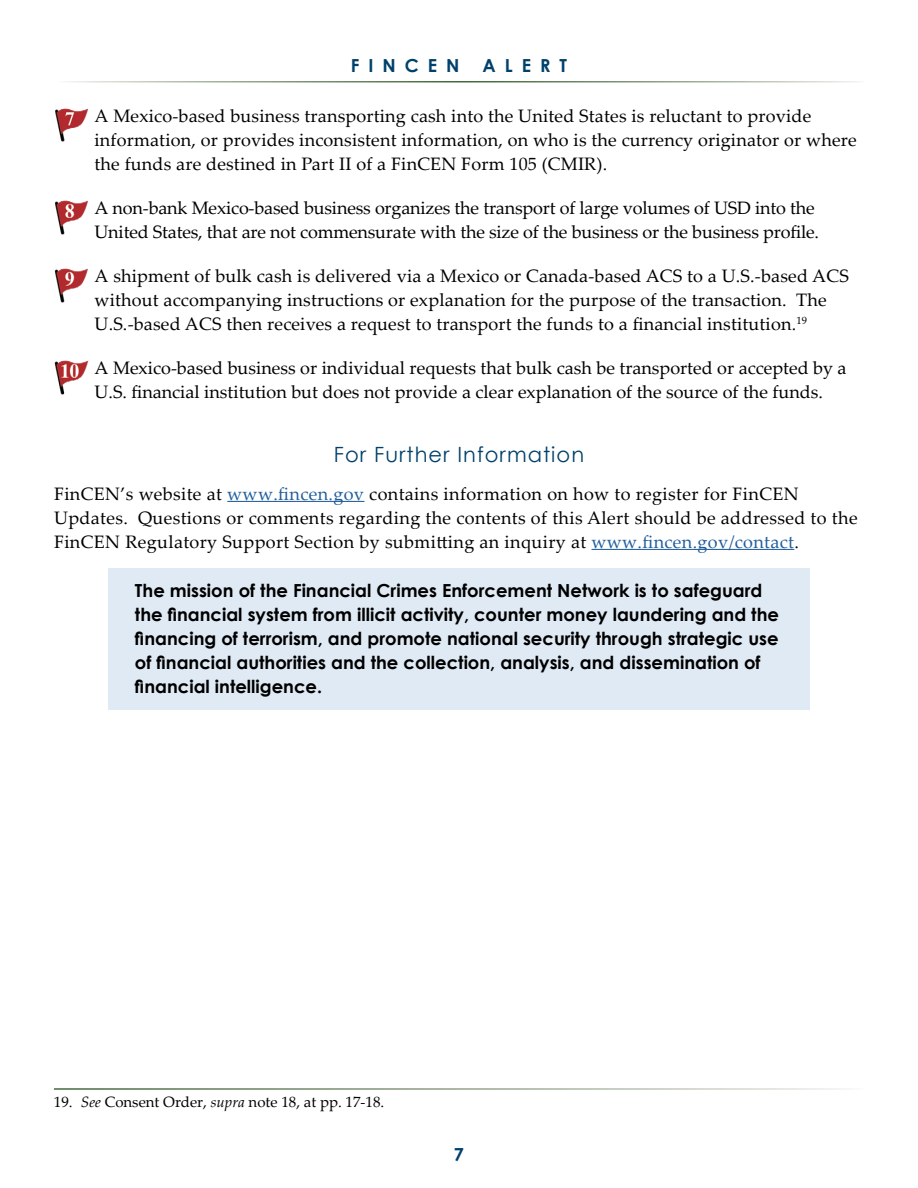
<style>
.page{position:relative;width:918px;height:1188px;background:#fff}
.page>*{position:absolute;margin:0;border:0;box-sizing:border-box;transform-origin:0 0}
.For_Further_Info_no_line{font:21px "Century Gothic";letter-spacing:.05em;color:#00416b}
.red_flag_blank{font:18px/24px "Palatino Linotype";letter-spacing:.01em;color:#000}
.Mission{font:700 18px/24px "Century Gothic";color:#000}
.Text{font:18px/24px "Palatino Linotype";letter-spacing:.02em;color:#000}
.red_flag_blank-2{font:18px/24px "Palatino Linotype";letter-spacing:-.01em;color:#000}
.t1{font:700 18px "Century Gothic";letter-spacing:.5em;color:#00416b}
.Footnote_-_Auto{font:15px "Palatino Linotype";color:#000}
.s1{color:#215e9e}
.s2{font-style:italic}
</style>
<div class="page">
<div style="left:108px;top:568px;width:702px;height:142px;background:#e0eaf4"></div>
<hr style="left:227px;top:501px;width:137px;height:1px;background:#215e9e">
<hr style="left:591px;top:549px;width:203px;height:1px;background:#215e9e">
<img style="left:55px;top:108px;width:33px;height:34px">
<img style="left:55px;top:200px;width:33px;height:34px">
<img style="left:54px;top:268px;width:34px;height:34px">
<img style="left:54px;top:361px;width:34px;height:34px">
<p class="t1" style="left:351px;top:52px;width:110px">FINCEN</p>
<p class="t1" style="left:483px;top:52px;width:86px">ALERT</p>
<p class="red_flag_blank" style="left:94px;top:103px;width:764px">A Mexico-based business transporting cash into the United States is reluctant to provide information, or provides inconsistent information, on who is the currency originator or where the funds are destined in Part II of a FinCEN Form 105 (CMIR).</p>
<p class="red_flag_blank-2" style="left:94px;top:195px;width:726px">A non-bank Mexico-based business organizes the transport of large volumes of USD into the<br>United States, that are not commensurate with the size of the business or the business profile.</p>
<p class="red_flag_blank" style="left:94px;top:263px;width:756px">A shipment of bulk cash is delivered via a Mexico or Canada-based ACS to a U.S.-based ACS without accompanying instructions or explanation for the purpose of the transaction. The<br>U.S.-based ACS then receives a request to transport the funds to a financial institution.<sup>19</sup></p>
<p class="red_flag_blank" style="left:94px;top:356px;width:754px">A Mexico-based business or individual requests that bulk cash be transported or accepted by a<br>U.S. financial institution but does not provide a clear explanation of the source of the funds.</p>
<p class="For_Further_Info_no_line" style="left:334px;top:440px;width:252px">For Further Information</p>
<p class="Text" style="left:54px;top:481px;width:805px">FinCEN’s website at <span class="s1">www.fincen.gov</span> contains information on how to register for FinCEN<br>Updates. Questions or comments regarding the contents of this Alert should be addressed to the<br>FinCEN Regulatory Support Section by submitting an inquiry at <span class="s1">www.fincen.gov/contact</span>.</p>
<p class="Mission" style="left:135px;top:578px;width:646px">The mission of the Financial Crimes Enforcement Network is to safeguard the financial system from illicit activity, counter money laundering and the financing of terrorism, and promote national security through strategic use of financial authorities and the collection, analysis, and dissemination of financial intelligence.</p>
<p class="Footnote_-_Auto" style="left:54px;top:1091px;width:332px">19. <span class="s2">See</span> Consent Order, <span class="s2">supra</span> note 18, at pp. 17-18.</p>
<p class="t1" style="left:454px;top:1141px;width:12px">7</p>
</div>
